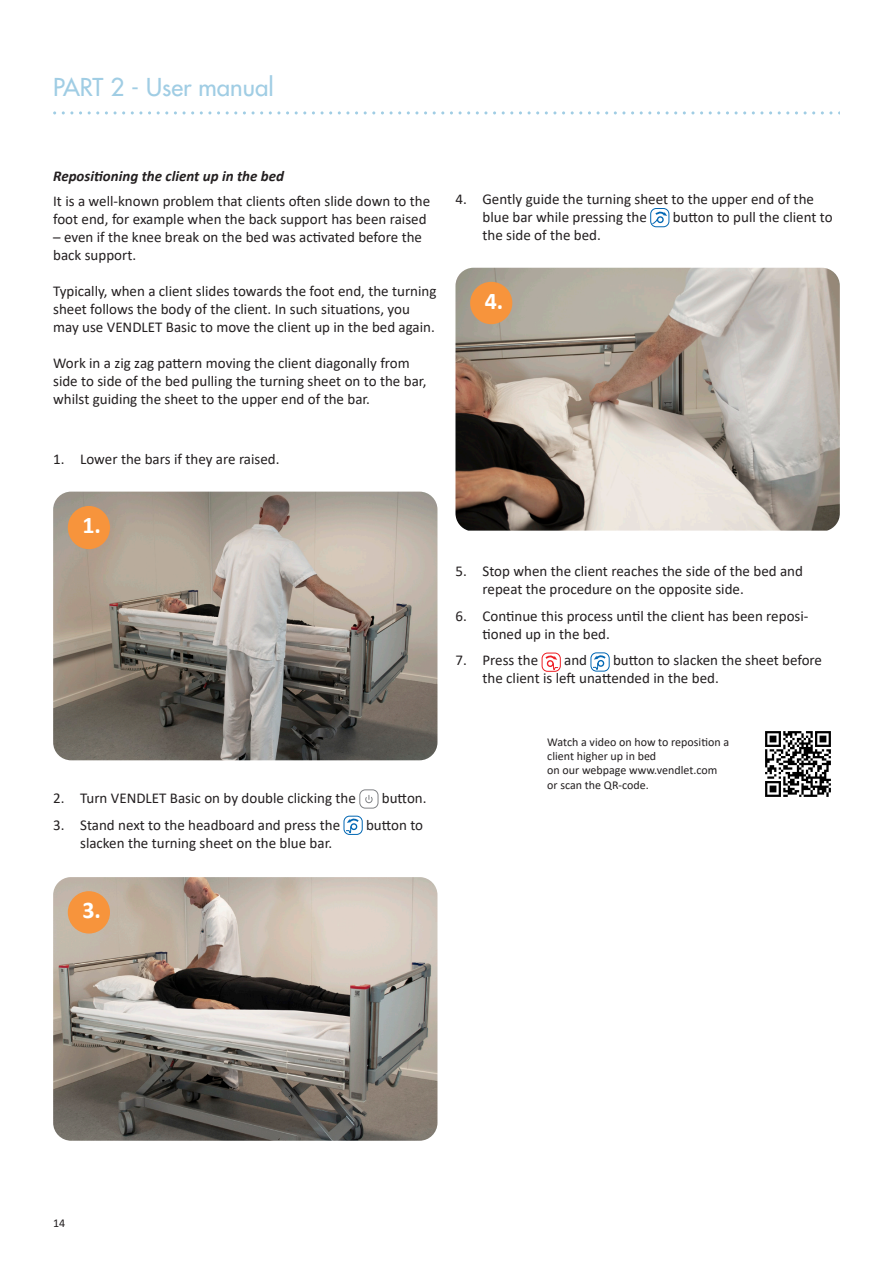
<style>
.page{position:relative;width:893px;height:1263px;background:#fff}
.page>*{position:absolute;margin:0;border:0;box-sizing:border-box;transform-origin:0 0}
.t1{font:24px "Futura";color:#a0cde4}
.Brødtekst{font:700 24px "Calibri";color:#fff}
.Brødtekst-2{font:15px/18px "Calibri";color:#231f20}
.Overskrift_3{font:italic 700 15px "Calibri";color:#231f20}
.Brødtekst-3{font:12px/14.4px "Calibri";color:#231f20}
</style>
<div class="page">
<svg style="left:62px;top:111px;width:11px;height:3px"></svg>
<svg style="left:88px;top:111px;width:11px;height:3px"></svg>
<svg style="left:114px;top:111px;width:11px;height:3px"></svg>
<svg style="left:131px;top:111px;width:11px;height:3px"></svg>
<svg style="left:157px;top:111px;width:11px;height:3px"></svg>
<svg style="left:183px;top:111px;width:11px;height:3px"></svg>
<svg style="left:200px;top:111px;width:11px;height:3px"></svg>
<svg style="left:226px;top:111px;width:11px;height:3px"></svg>
<svg style="left:252px;top:111px;width:11px;height:3px"></svg>
<svg style="left:269px;top:111px;width:11px;height:3px"></svg>
<svg style="left:295px;top:111px;width:11px;height:3px"></svg>
<svg style="left:321px;top:111px;width:11px;height:3px"></svg>
<svg style="left:338px;top:111px;width:11px;height:3px"></svg>
<svg style="left:364px;top:111px;width:11px;height:3px"></svg>
<svg style="left:390px;top:111px;width:11px;height:3px"></svg>
<svg style="left:407px;top:111px;width:11px;height:3px"></svg>
<svg style="left:433px;top:111px;width:11px;height:3px"></svg>
<svg style="left:459px;top:111px;width:11px;height:3px"></svg>
<svg style="left:476px;top:111px;width:11px;height:3px"></svg>
<svg style="left:502px;top:111px;width:11px;height:3px"></svg>
<svg style="left:528px;top:111px;width:11px;height:3px"></svg>
<svg style="left:545px;top:111px;width:11px;height:3px"></svg>
<svg style="left:571px;top:111px;width:11px;height:3px"></svg>
<svg style="left:597px;top:111px;width:11px;height:3px"></svg>
<svg style="left:614px;top:111px;width:11px;height:3px"></svg>
<svg style="left:640px;top:111px;width:11px;height:3px"></svg>
<svg style="left:666px;top:111px;width:11px;height:3px"></svg>
<svg style="left:683px;top:111px;width:11px;height:3px"></svg>
<svg style="left:709px;top:111px;width:11px;height:3px"></svg>
<svg style="left:735px;top:111px;width:11px;height:3px"></svg>
<svg style="left:752px;top:111px;width:11px;height:3px"></svg>
<svg style="left:778px;top:111px;width:11px;height:3px"></svg>
<svg style="left:804px;top:111px;width:11px;height:3px"></svg>
<svg style="left:821px;top:111px;width:11px;height:3px"></svg>
<img style="left:53px;top:877px;width:384px;height:264px">
<div style="left:68px;top:891px;width:42px;height:42px;background:#f7943c;border-radius:50%"></div>
<div style="left:359px;top:789px;width:19px;height:19px;border:1px solid #808285;border-radius:6px"></div>
<svg style="left:365px;top:795px;width:8px;height:9px"></svg>
<div style="left:344px;top:816px;width:19px;height:19px;border:1px solid #0166b3;border-radius:6px"></div>
<svg style="left:346px;top:817px;width:15px;height:16px"></svg>
<img style="left:455px;top:268px;width:385px;height:263px">
<div style="left:470px;top:282px;width:42px;height:42px;background:#f7943c;border-radius:50%"></div>
<img style="left:53px;top:492px;width:384px;height:268px">
<div style="left:68px;top:506px;width:42px;height:43px;background:#f7943c;border-radius:50%"></div>
<div style="left:650px;top:208px;width:19px;height:19px;border:1px solid #0166b3;border-radius:6px"></div>
<svg style="left:652px;top:210px;width:15px;height:14px"></svg>
<div style="left:542px;top:653px;width:19px;height:19px;border:1px solid #ee1d23;border-radius:6px"></div>
<svg style="left:543px;top:654px;width:16px;height:16px"></svg>
<div style="left:590px;top:652px;width:20px;height:19px;border:1px solid #0166b3;border-radius:6px"></div>
<svg style="left:592px;top:654px;width:16px;height:16px"></svg>
<img style="left:765px;top:731px;width:66px;height:66px">
<h1 class="t1" style="left:53px;top:72px;width:222px">PART 2 - User manual</h1>
<p class="Overskrift_3" style="left:53px;top:166px;width:232px">Repositioning the client up in the bed</p>
<p class="Brødtekst-2" style="left:53px;top:191px;width:379px">It is a well-known problem that clients often slide down to the foot end, for example when the back support has been raised</p>
<p class="Brødtekst-2" style="left:53px;top:227px;width:370px">– even if the knee break on the bed was activated before the back support.</p>
<p class="Brødtekst-2" style="left:53px;top:281px;width:385px">Typically, when a client slides towards the foot end, the turning sheet follows the body of the client. In such situations, you may use VENDLET Basic to move the client up in the bed again.</p>
<p class="Brødtekst-2" style="left:53px;top:353px;width:375px">Work in a zig zag pattern moving the client diagonally from side to side of the bed pulling the turning sheet on to the bar, whilst guiding the sheet to the upper end of the bar.</p>
<p class="Brødtekst-2" style="left:53px;top:449px;width:228px">1. Lower the bars if they are raised.</p>
<p class="Brødtekst-2" style="left:482px;top:189px;width:333px;text-indent:-27px">4. Gently guide the turning sheet to the upper end of the blue bar while pressing the</p>
<p class="Brødtekst-2" style="left:673px;top:207px;width:161px">button to pull the client to</p>
<p class="Brødtekst-2" style="left:482px;top:225px;width:120px">the side of the bed.</p>
<p class="Brødtekst" style="left:485px;top:284px;width:20px">4.</p>
<p class="Brødtekst" style="left:82px;top:508px;width:20px">1.</p>
<p class="Brødtekst-2" style="left:482px;top:562px;width:322px;text-indent:-27px">5. Stop when the client reaches the side of the bed and repeat the procedure on the opposite side.</p>
<p class="Brødtekst-2" style="left:482px;top:606px;width:327px;text-indent:-27px">6. Continue this process until the client has been reposi&shy;tioned up in the bed.</p>
<p class="Brødtekst-2" style="left:455px;top:651px;width:84px">7. Press the</p>
<p class="Brødtekst-2" style="left:564px;top:651px;width:24px">and</p>
<p class="Brødtekst-2" style="left:482px;top:651px;width:341px;text-indent:131px">button to slacken the sheet before the client is left unattended in the bed.</p>
<p class="Brødtekst-2" style="left:53px;top:789px;width:304px">2. Turn VENDLET Basic on by double clicking the</p>
<p class="Brødtekst-2" style="left:382px;top:789px;width:46px">button.</p>
<p class="Brødtekst-2" style="left:53px;top:815px;width:288px">3. Stand next to the headboard and press the</p>
<p class="Brødtekst-2" style="left:366px;top:815px;width:59px">button to</p>
<p class="Brødtekst-2" style="left:80px;top:833px;width:254px">slacken the turning sheet on the blue bar.</p>
<p class="Brødtekst" style="left:82px;top:893px;width:20px">3.</p>
<p class="Brødtekst-3" style="left:547px;top:734px;width:183px">Watch a video on how to reposition a client higher up in bed<br>on our webpage www.vendlet.com</p>
<p class="Brødtekst-3" style="left:547px;top:777px;width:103px">or scan the QR-code.</p>
<p class="Brødtekst-3" style="left:53px;top:1215px;width:14px">14</p>
</div>
